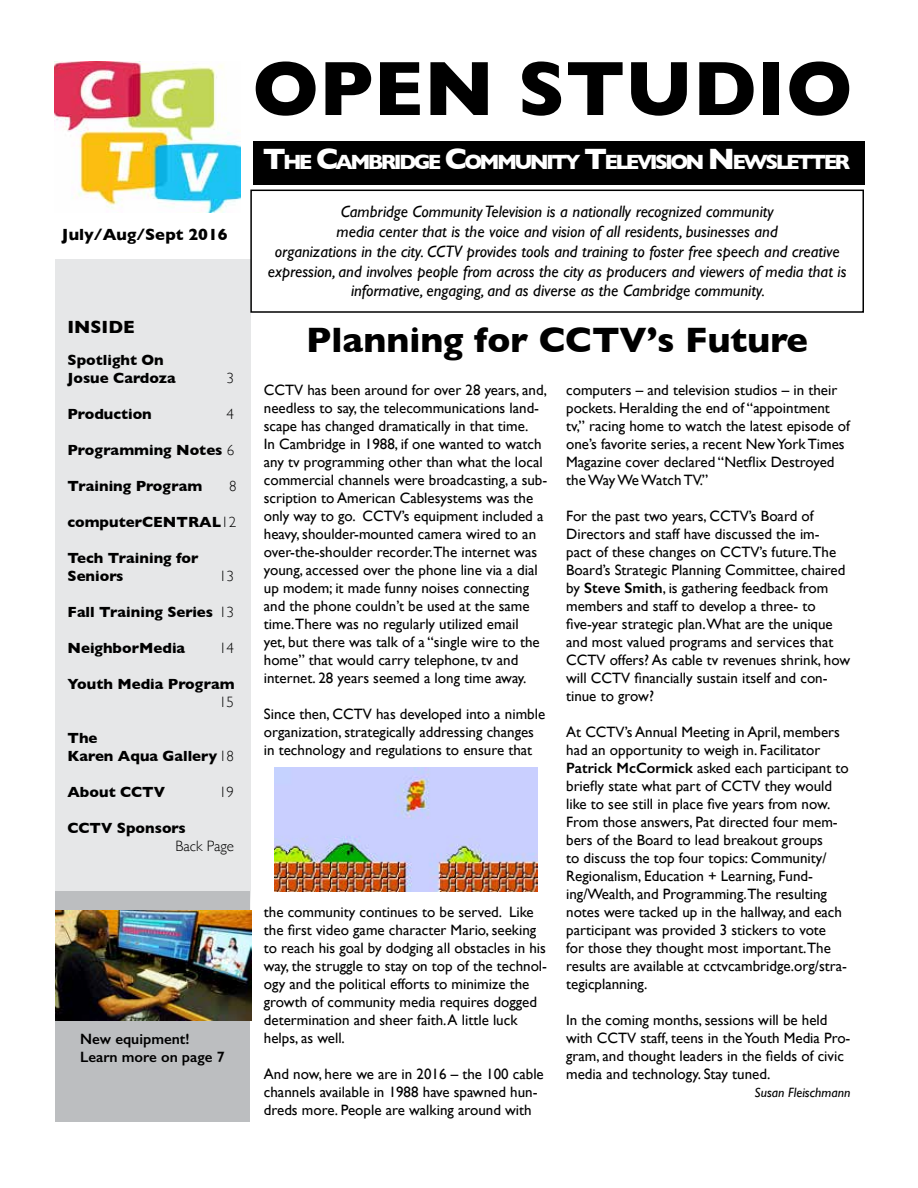
<style>
.page{position:relative;width:918px;height:1188px;background:#fff}
.page>*{position:absolute;margin:0;border:0;box-sizing:border-box;transform-origin:0 0}
.t1{font:700 78px "Gill Sans";color:#000}
.t2{font:700 36px "Gill Sans";color:#000}
.t3{font:700 21px "Gill Sans";letter-spacing:-.13em;color:#fff}
.t4{font:700 18px "Gill Sans";color:#000}
.t5{font:italic 16.5px/19.8px "Gill Sans";color:#000;text-align:center}
.t6{font:700 16.5px "Gill Sans";color:#000}
.t7{font:15px/18px "Gill Sans";color:#000}
.t8{font:700 15px/18px "Gill Sans";color:#000}
.t9{font:600 15px/18px "Gill Sans";color:#000}
.t10{font:300 15px "Gill Sans";color:#000}
.t11{font:italic 13.5px "Gill Sans";color:#000}
.s1{font-weight:300}
.s2{font-size:30px}
.s3{font-weight:600}
</style>
<div class="page">
<div style="left:55px;top:260px;width:195px;height:676px;background:#e6e7e8"></div>
<div style="left:253px;top:141px;width:612px;height:43px;background:#000"></div>
<img style="left:55px;top:61px;width:186px;height:152px">
<div style="left:250px;top:190px;width:614px;height:123px;border:2px solid #000"></div>
<div style="left:53px;top:889px;width:211px;height:248px;background:#fff"></div>
<div style="left:56px;top:891px;width:194px;height:231px;background:#bcbec0"></div>
<img style="left:274px;top:767px;width:264px;height:124px">
<img style="left:56px;top:910px;width:196px;height:110px">
<p class="t6" style="left:62px;top:221px;width:167px">July/Aug/Sept 2016</p>
<p class="t4" style="left:68px;top:312px;width:69px">INSIDE</p>
<p class="t8" style="left:68px;top:351px;width:110px">Spotlight On<br>Josue Cardoza</p>
<p class="t10" style="left:226px;top:367px;width:9px">3</p>
<p class="t8" style="left:68px;top:405px;width:86px">Production</p>
<p class="t10" style="left:226px;top:403px;width:9px">4</p>
<p class="t8" style="left:68px;top:441px;width:168px">Programming Notes <span class="s1">6</span></p>
<p class="t8" style="left:68px;top:477px;width:136px">Training Program</p>
<p class="t10" style="left:229px;top:475px;width:9px">8</p>
<p class="t8" style="left:68px;top:513px;width:170px">computerCENTRAL<span class="s1">12</span></p>
<p class="t8" style="left:68px;top:549px;width:133px">Tech Training for<br>Seniors</p>
<p class="t10" style="left:219px;top:565px;width:16px">13</p>
<p class="t8" style="left:68px;top:603px;width:168px">Fall Training Series <span class="s1">13</span></p>
<p class="t8" style="left:68px;top:639px;width:119px">NeighborMedia</p>
<p class="t10" style="left:219px;top:637px;width:16px">14</p>
<p class="t8" style="left:68px;top:675px;width:169px">Youth Media Program</p>
<p class="t10" style="left:219px;top:691px;width:16px">15</p>
<p class="t8" style="left:68px;top:729px;width:168px">The<br>Karen Aqua Gallery<span class="s1">18</span></p>
<p class="t8" style="left:68px;top:783px;width:99px">About CCTV</p>
<p class="t10" style="left:219px;top:781px;width:16px">19</p>
<p class="t8" style="left:68px;top:819px;width:120px">CCTV Sponsors</p>
<p class="t10" style="left:175px;top:835px;width:60px">Back Page</p>
<p class="t9" style="left:80px;top:1030px;width:146px">New equipment!<br>Learn more on page 7</p>
<h1 class="t1" style="left:252px;top:27px;width:602px">OPEN STUDIO</h1>
<h3 class="t3" style="left:263px;top:145px;width:589px"><span class="s2">T</span>HE <span class="s2">C</span>AMBRIDGE <span class="s2">C</span>OMMUNITY <span class="s2">T</span>ELEVISION <span class="s2">N</span> EWSLETTER</h3>
<p class="t5" style="left:268px;top:202px;width:580px">Cambridge Community Television is a nationally recognized community<br>media center that is the voice and vision of all residents, businesses and<br>organizations in the city. CCTV provides tools and training to foster free speech and creative expression, and involves people from across the city as producers and viewers of media that is informative, engaging, and as diverse as the Cambridge community.</p>
<h2 class="t2" style="left:306px;top:311px;width:503px">Planning for CCTV’s Future</h2>
<p class="t7" style="left:264px;top:381px;width:285px">CCTV has been around for over 28 years, and, needless to say, the telecommunications land&shy;scape has changed dramatically in that time.<br>In Cambridge in 1988, if one wanted to watch any tv programming other than what the local commercial channels were broadcasting, a sub&shy;scription to American Cablesystems was the only way to go. CCTV’s equipment included a heavy, shoulder-mounted camera wired to an over-the-shoulder recorder.The internet was young, accessed over the phone line via a dial up modem; it made funny noises connecting and the phone couldn’t be used at the same time.There was no regularly utilized email<br>yet, but there was talk of a “single wire to the home” that would carry telephone, tv and internet. 28 years seemed a long time away.</p>
<p class="t7" style="left:264px;top:705px;width:283px">Since then, CCTV has developed into a nimble organization, strategically addressing changes in technology and regulations to ensure that</p>
<p class="t7" style="left:566px;top:381px;width:285px">computers – and television studios – in their pockets. Heralding the end of “appointment tv,” racing home to watch the latest episode of one’s favorite series, a recent New York Times Magazine cover declared “Netflix Destroyed the Way We Watch TV.”</p>
<p class="t7" style="left:566px;top:507px;width:286px">For the past two years, CCTV’s Board of Directors and staff have discussed the im-<br>pact of these changes on CCTV’s future.The Board’s Strategic Planning Committee, chaired by <span class="s3">Steve Smith</span>, is gathering feedback from members and staff to develop a three- to five-year strategic plan.What are the unique and most valued programs and services that CCTV offers? As cable tv revenues shrink, how will CCTV financially sustain itself and con&shy;tinue to grow?</p>
<p class="t7" style="left:566px;top:723px;width:284px">At CCTV’s Annual Meeting in April, members had an opportunity to weigh in. Facilitator <span class="s3">Patrick McCormick</span> asked each participant to briefly state what part of CCTV they would like to see still in place five years from now.<br>From those answers, Pat directed four mem&shy;bers of the Board to lead breakout groups<br>to discuss the top four topics: Community/ Regionalism, Education + Learning, Fund&shy;ing/Wealth, and Programming.The resulting notes were tacked up in the hallway, and each participant was provided 3 stickers to vote<br>for those they thought most important.The results are available at cctvcambridge.org/stra&shy;tegicplanning.</p>
<p class="t7" style="left:566px;top:1011px;width:286px">In the coming months, sessions will be held with CCTV staff, teens in the Youth Media Pro&shy;gram, and thought leaders in the fields of civic media and technology. Stay tuned.</p>
<p class="t11" style="left:755px;top:1085px;width:97px">Susan Fleischmann</p>
<p class="t7" style="left:264px;top:903px;width:285px">the community continues to be served. Like the first video game character Mario, seeking to reach his goal by dodging all obstacles in his way, the struggle to stay on top of the technol&shy;ogy and the political efforts to minimize the growth of community media requires dogged determination and sheer faith. A little luck helps, as well.</p>
<p class="t7" style="left:264px;top:1065px;width:281px">And now, here we are in 2016 – the 100 cable channels available in 1988 have spawned hun&shy;dreds more. People are walking around with</p>
</div>
